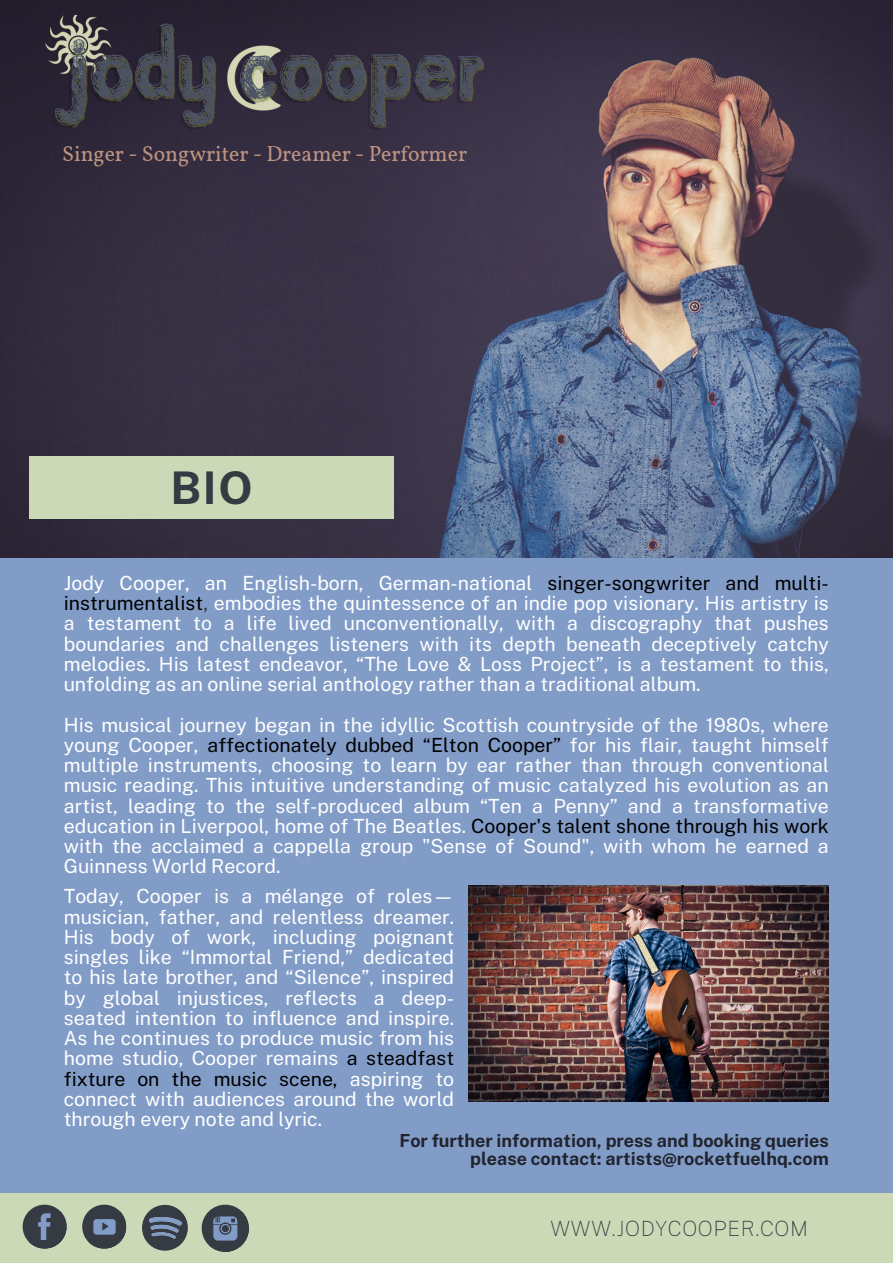
<style>
.page{position:relative;width:893px;height:1264px;background:#fff}
.page>*{position:absolute;margin:0;border:0;box-sizing:border-box;transform-origin:0 0}
.t1{font:700 45px "Public Sans";color:#363a43}
.t2{font:21.6px "Vollkorn";color:#be9481}
.t3{font:100 21px "Public Sans";letter-spacing:.035em;color:#363a43}
.t4{font:19.5px/20.2px "Public Sans";color:#fff;text-align:justify}
.t5{font:700 18px/18px "Public Sans";color:#21242d;text-align:right}
.s1{color:#000}
.s2{color:#363a43}
</style>
<div class="page">
<div style="left:0;top:0;width:892px;height:1262px;background:#829cc8"></div>
<div style="left:0;top:1192px;width:892px;height:70px;background:#ccd9b6"></div>
<div style="left:23px;top:1204px;width:44px;height:44px;background:#363a43;border-radius:50%"></div>
<svg style="left:29px;top:1211px;width:38px;height:38px"></svg>
<div style="left:82px;top:1204px;width:44px;height:44px;background:#363a43;border-radius:50%"></div>
<svg style="left:89px;top:1211px;width:38px;height:38px"></svg>
<svg style="left:142px;top:1204px;width:46px;height:46px"></svg>
<div style="left:202px;top:1204px;width:47px;height:47px;background:#363a43;border-radius:50%"></div>
<svg style="left:208px;top:1211px;width:41px;height:41px"></svg>
<img style="left:0;top:0;width:892px;height:558px">
<img style="left:469px;top:885px;width:359px;height:216px">
<div style="left:29px;top:456px;width:364px;height:63px;background:#ccd9b6"></div>
<img style="left:46px;top:15px;width:437px;height:119px">
<p class="t2" style="left:62px;top:140px;width:406px">Singer - Songwriter - Dreamer - Performer</p>
<p class="t1" style="left:170px;top:461px;width:84px">BIO</p>
<p class="t4" style="left:64px;top:572px;width:766px">Jody Cooper, an English-born, German-national <span class="s1">singer-songwriter and multi&shy;instrumentalist</span><span class="s2">,</span> embodies the quintessence of an indie pop visionary. His artistry is a testament to a life lived unconventionally, with a discography that pushes boundaries and challenges listeners with its depth beneath deceptively catchy melodies. His latest endeavor, “The Love &amp; Loss Project”, is a testament to this, unfolding as an online serial anthology rather than a traditional album.</p>
<p class="t4" style="left:64px;top:714px;width:766px">His musical journey began in the idyllic Scottish countryside of the 1980s, where young Cooper, <span class="s1">affectionately dubbed “Elton Cooper”</span> for his flair, taught himself multiple instruments, choosing to learn by ear rather than through conventional music reading. This intuitive understanding of music catalyzed his evolution as an artist, leading to the self-produced album “Ten a Penny” and a transformative education in Liverpool, home of The Beatles. <span class="s1">Cooper's talent shone through his work </span>with the acclaimed a cappella group "Sense of Sound", with whom he earned a Guinness World Record.</p>
<p class="t4" style="left:64px;top:886px;width:392px">Today, Cooper is a mélange of roles— musician, father, and relentless dreamer.<br>His body of work, including poignant singles like “Immortal Friend,” dedicated to his late brother, and “Silence”, inspired by global injustices, reflects a deep&shy;seated intention to influence and inspire.<br>As he continues to produce music from his home studio, Cooper remains <span class="s1">a steadfast fixture on the music scene,</span> aspiring to connect with audiences around the world through every note and lyric.</p>
<p class="t5" style="left:399px;top:1131px;width:431px">For further information, press and booking queries please contact: artists@rocketfuelhq.com</p>
<p class="t3" style="left:550px;top:1216px;width:259px">WWW.JODYCOOPER.COM</p>
</div>
